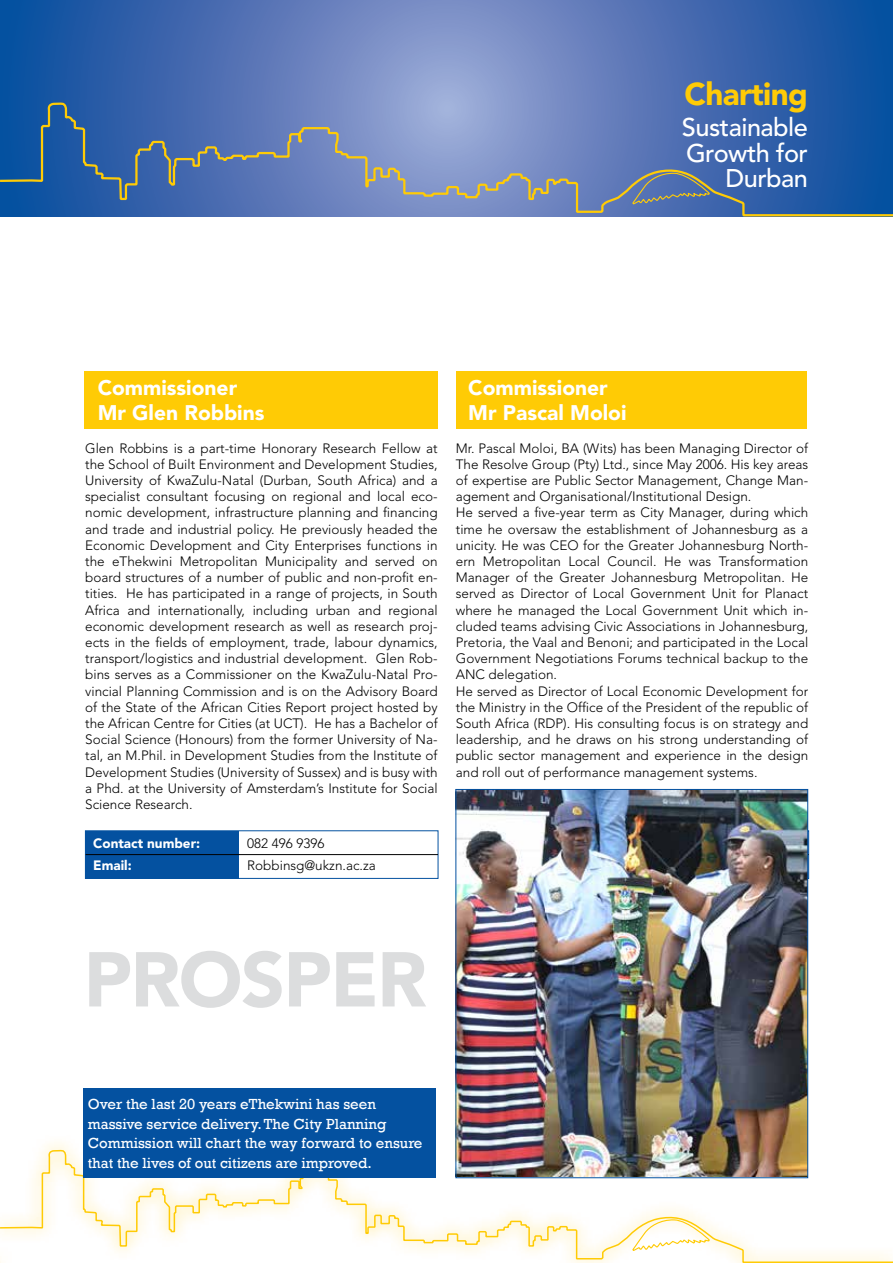
<style>
.page{position:relative;width:893px;height:1263px;background:#fff}
.page>*{position:absolute;margin:0;border:0;box-sizing:border-box;transform-origin:0 0}
.t1{font:900 76.65px "Avenir";letter-spacing:-.02em;color:#dcddde}
.t2{font:900 31.35px "Avenir";letter-spacing:-.02em;color:#ffcb05}
.t3{font:500 25.35px/25.5px "Avenir";letter-spacing:-.02em;color:#fff;text-align:right}
.t4{font:900 21px/25.2px "Avenir";color:#fff}
.t5{font:15px/19.5px "Rockwell";color:#fff}
.t6{font:300 13.5px/16.2px "Avenir";color:#000;text-align:justify}
.t7{font:900 13.5px "Avenir";color:#fff}
</style>
<div class="page">
<div style="left:86px;top:831px;width:153px;height:47px;background:#0451a0"></div>
<div style="left:85px;top:830px;width:353px;height:48px;border:1px solid #0451a0"></div>
<hr style="left:86px;top:854px;width:352px;height:1px;background:#000">
<hr style="left:456px;top:854px;width:353px;height:1px;background:#000">
<svg style="left:0;top:0;width:893px;height:101px;background:#4d72b4"></svg>
<svg style="left:0;top:101px;width:893px;height:116px;background:#5375af"></svg>
<svg style="left:631px;top:172px;width:80px;height:33px;background:#667a98"></svg>
<div style="left:84px;top:371px;width:354px;height:57px;background:#ffcb05"></div>
<div style="left:456px;top:371px;width:351px;height:57px;background:#ffcb05"></div>
<svg style="left:0;top:1149px;width:893px;height:114px"></svg>
<svg style="left:631px;top:1218px;width:80px;height:34px"></svg>
<img style="left:458px;top:791px;width:348px;height:385px">
<div style="left:456px;top:789px;width:352px;height:389px;border:1px solid #0451a0"></div>
<div style="left:84px;top:1089px;width:352px;height:89px;background:#0451a0"></div>
<h2 class="t2" style="left:684px;top:75px;width:125px">Charting</h2>
<h3 class="t3" style="left:682px;top:115px;width:128px">Sustainable<br>Growth for<br>Durban</h3>
<h3 class="t4" style="left:98px;top:375px;width:168px">Commissioner<br>Mr Glen Robbins</h3>
<p class="t6" style="left:85px;top:440px;width:354px">Glen Robbins is a part-time Honorary Research Fellow at the School of Built Environment and Development Studies, University of KwaZulu-Natal (Durban, South Africa) and a specialist consultant focusing on regional and local eco&shy;nomic development, infrastructure planning and financing and trade and industrial policy. He previously headed the Economic Development and City Enterprises functions in the eThekwini Metropolitan Municipality and served on board structures of a number of public and non-profit en&shy;tities. He has participated in a range of projects, in South Africa and internationally, including urban and regional economic development research as well as research proj&shy;ects in the fields of employment, trade, labour dynamics, transport/logistics and industrial development. Glen Rob&shy;bins serves as a Commissioner on the KwaZulu-Natal Pro&shy;vincial Planning Commission and is on the Advisory Board of the State of the African Cities Report project hosted by the African Centre for Cities (at UCT). He has a B achelor of Social Science (Honours) from the former University of Na&shy;tal, an M.Phil. in Development Studies from the Institute of Development Studies (University of Sussex) and is busy with a Phd. at the University of Amsterdam’s Institute for Social Science Research.</p>
<p class="t7" style="left:93px;top:835px;width:108px">Contact number:</p>
<p class="t6" style="left:247px;top:835px;width:79px">082 496 9396</p>
<p class="t7" style="left:93px;top:857px;width:40px">Email:</p>
<p class="t6" style="left:247px;top:857px;width:130px">Robbinsg@ukzn.ac.za</p>
<h3 class="t4" style="left:468px;top:375px;width:160px">Commissioner<br>Mr Pascal Moloi</h3>
<p class="t6" style="left:456px;top:440px;width:354px;text-align:left">Mr. Pascal Moloi, BA (Wits) has been Managing Director of The Resolve Group (Pty) Ltd., since May 2006. His key areas of expertise are Public Sector Management, Change Man&shy;agement and Organisational/Institutional Design.<br>He served a five-year term as City Manager, during which time he oversaw the establishment of Johannesburg as a unicity. He was CEO for the Greater Johannesburg North&shy;ern Metropolitan Local Council. He was Transformation Manager of the Greater Johannesburg Metropolitan. He served as Director of Local Government Unit for Planact where he managed the Local Government Unit which in&shy;cluded teams advising Civic Associations in Johannesburg, Pretoria, the Vaal and Benoni; and participated in the Local Government Negotiations Forums technical backup to the ANC delegation.<br>He served as Director of Local Economic Development for the Ministry in the Office of the President of the republic of South Africa (RDP). His consulting focus is on strategy and leadership, and he draws on his strong understanding of public sector management and experience in the design and roll out of performance management systems.</p>
<h1 class="t1" style="left:84px;top:933px;width:345px">PROSPER</h1>
<p class="t5" style="left:88px;top:1094px;width:336px">Over the last 20 years eThekwini has seen massive service delivery. The City Planning Commission will chart the way forward to ensure that the lives of out citizens are improved.</p>
</div>
